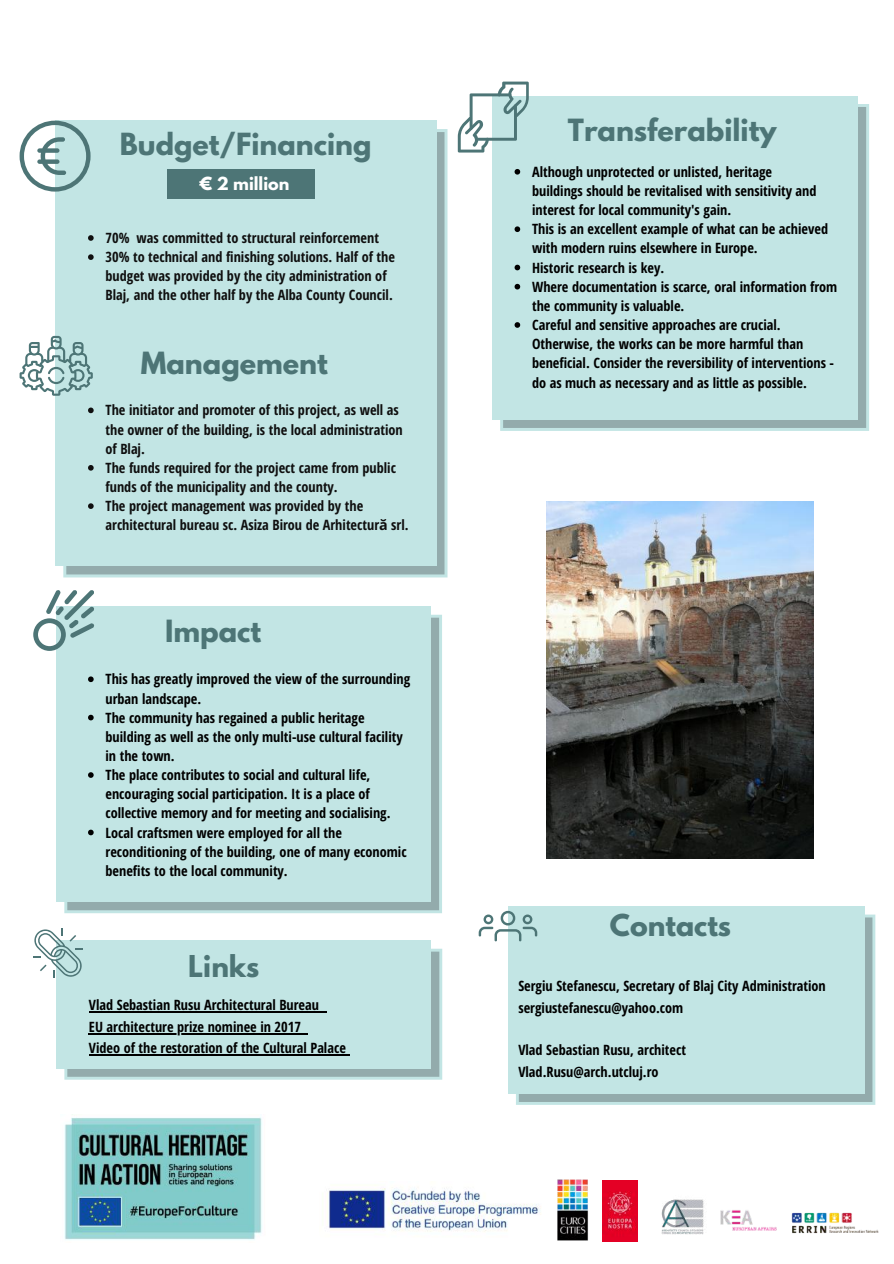
<style>
.page{position:relative;width:894px;height:1264px;background:#fff}
.page>*{position:absolute;margin:0;border:0;box-sizing:border-box;transform-origin:0 0}
.t1{font:700 27.15px "League Spartan";color:#4d7576}
.t2{font:700 27px "League Spartan";color:#4d7576}
.t3{font:700 26.7px "League Spartan";color:#4d7576}
.t4{font:700 16.05px "League Spartan";color:#fff}
.t5{font:700 14.25px/19.2px "Open Sans Hebrew Condensed";color:#000}
.t6{font:700 14.25px/19.2px "Open Sans Hebrew Condensed";color:#0f0f0f}
.s1{font-family:"Noto Sans"}
</style>
<div class="page">
<svg style="left:500px;top:104px;width:368px;height:327px;background:#a1bcbd"></svg>
<div style="left:492px;top:96px;width:365px;height:323px;background:#c2e5e4"></div>
<img style="left:64px;top:1114px;width:198px;height:126px">
<svg style="left:63px;top:129px;width:384px;height:448px;background:#a0bbbb"></svg>
<div style="left:55px;top:121px;width:381px;height:445px;background:#c2e5e4"></div>
<div style="left:167px;top:170px;width:148px;height:29px;background:#4d7576"></div>
<svg style="left:20px;top:336px;width:73px;height:60px"></svg>
<svg style="left:457px;top:82px;width:71px;height:70px"></svg>
<svg style="left:64px;top:948px;width:378px;height:131px;background:#a0bbbc"></svg>
<div style="left:56px;top:940px;width:375px;height:128px;background:#c2e5e4"></div>
<svg style="left:33px;top:928px;width:50px;height:49px"></svg>
<svg style="left:516px;top:914px;width:359px;height:190px;background:#a1bcbc"></svg>
<div style="left:507px;top:906px;width:357px;height:187px;background:#c2e5e4"></div>
<svg style="left:478px;top:910px;width:59px;height:31px"></svg>
<svg style="left:20px;top:121px;width:70px;height:71px"></svg>
<svg style="left:64px;top:614px;width:378px;height:299px;background:#9fbaba"></svg>
<div style="left:56px;top:606px;width:375px;height:296px;background:#c2e5e4"></div>
<svg style="left:33px;top:590px;width:61px;height:61px"></svg>
<img style="left:720px;top:1210px;width:57px;height:21px">
<img style="left:791px;top:1212px;width:88px;height:22px">
<img style="left:602px;top:1180px;width:35px;height:60px">
<img style="left:661px;top:1199px;width:43px;height:36px">
<img style="left:557px;top:1179px;width:31px;height:62px">
<img style="left:327px;top:1185px;width:214px;height:47px">
<img style="left:546px;top:501px;width:267px;height:357px">
<svg style="left:514px;top:169px;width:6px;height:6px"></svg>
<svg style="left:514px;top:226px;width:6px;height:6px"></svg>
<svg style="left:514px;top:265px;width:6px;height:5px"></svg>
<svg style="left:514px;top:284px;width:6px;height:5px"></svg>
<svg style="left:514px;top:322px;width:6px;height:6px"></svg>
<svg style="left:88px;top:676px;width:6px;height:6px"></svg>
<svg style="left:88px;top:714px;width:6px;height:6px"></svg>
<svg style="left:88px;top:772px;width:6px;height:5px"></svg>
<svg style="left:88px;top:829px;width:6px;height:6px"></svg>
<hr style="left:89px;top:1011px;width:237px;height:1px;background:#000">
<hr style="left:89px;top:1032px;width:219px;height:2px;background:#000">
<hr style="left:89px;top:1054px;width:257px;height:1px;background:#000">
<svg style="left:88px;top:235px;width:6px;height:6px"></svg>
<svg style="left:88px;top:254px;width:6px;height:6px"></svg>
<svg style="left:88px;top:407px;width:6px;height:6px"></svg>
<svg style="left:88px;top:465px;width:6px;height:5px"></svg>
<svg style="left:88px;top:503px;width:6px;height:6px"></svg>
<h2 class="t2" style="left:120px;top:130px;width:253px">Budget/Financing</h2>
<p class="t4" style="left:199px;top:176px;width:92px">€ 2 million</p>
<p class="t6" style="left:105px;top:228px;width:291px">70% was committed to structural reinforcement 30% to technical and finishing solutions. Half of the budget was provided by the city administration of Blaj, and the other half by the Alba County Council.</p>
<h1 class="t1" style="left:141px;top:349px;width:189px">Management</h1>
<p class="t6" style="left:105px;top:400px;width:304px">The initiator and promoter of this project, as well as the owner of the building, is the local administration of Blaj.<br>The funds required for the project came from public funds of the municipality and the county.<br>The project management was provided by the architectural bureau sc. Asiza Birou de Arhitectur<span class="s1">ă</span> srl.</p>
<h1 class="t1" style="left:165px;top:618px;width:98px">Impact</h1>
<p class="t5" style="left:105px;top:669px;width:306px">This has greatly improved the view of the surrounding urban landscape.<br>The community has regained a public heritage building as well as the only multi-use cultural facility in the town.<br>The place contributes to social and cultural life, encouraging social participation. It is a place of collective memory and for meeting and socialising.<br>Local craftsmen were employed for all the reconditioning of the building, one of many economic benefits to the local community.</p>
<h3 class="t3" style="left:188px;top:952px;width:73px">Links</h3>
<p class="t5" style="left:89px;top:994px;width:258px;line-height:21.5px">Vlad Sebastian Rusu Architectural Bureau<br>EU architecture prize nominee in 2017<br>Video of the restoration of the Cultural Palace</p>
<h1 class="t1" style="left:567px;top:116px;width:210px">Transferability</h1>
<p class="t5" style="left:532px;top:162px;width:307px">Although unprotected or unlisted, heritage<br>buildings should be revitalised with sensitivity and interest for local community's gain.<br>This is an excellent example of what can be achieved with modern ruins elsewhere in Europe.<br>Historic research is key.<br>Where documentation is scarce, oral information from the community is valuable.<br>Careful and sensitive approaches are crucial.<br>Otherwise, the works can be more harmful than beneficial. Consider the reversibility of interventions - do as much as necessary and as little as possible.</p>
<h3 class="t3" style="left:609px;top:912px;width:123px">Contacts</h3>
<p class="t5" style="left:518px;top:974px;width:309px;line-height:21.5px">Sergiu Stefanescu, Secretary of Blaj City Administration sergiustefanescu@yahoo.com</p>
<p class="t5" style="left:518px;top:1039px;width:169px;line-height:21.5px">Vlad Sebastian Rusu, architect<br>Vlad.Rusu@arch.utcluj.ro</p>
</div>
